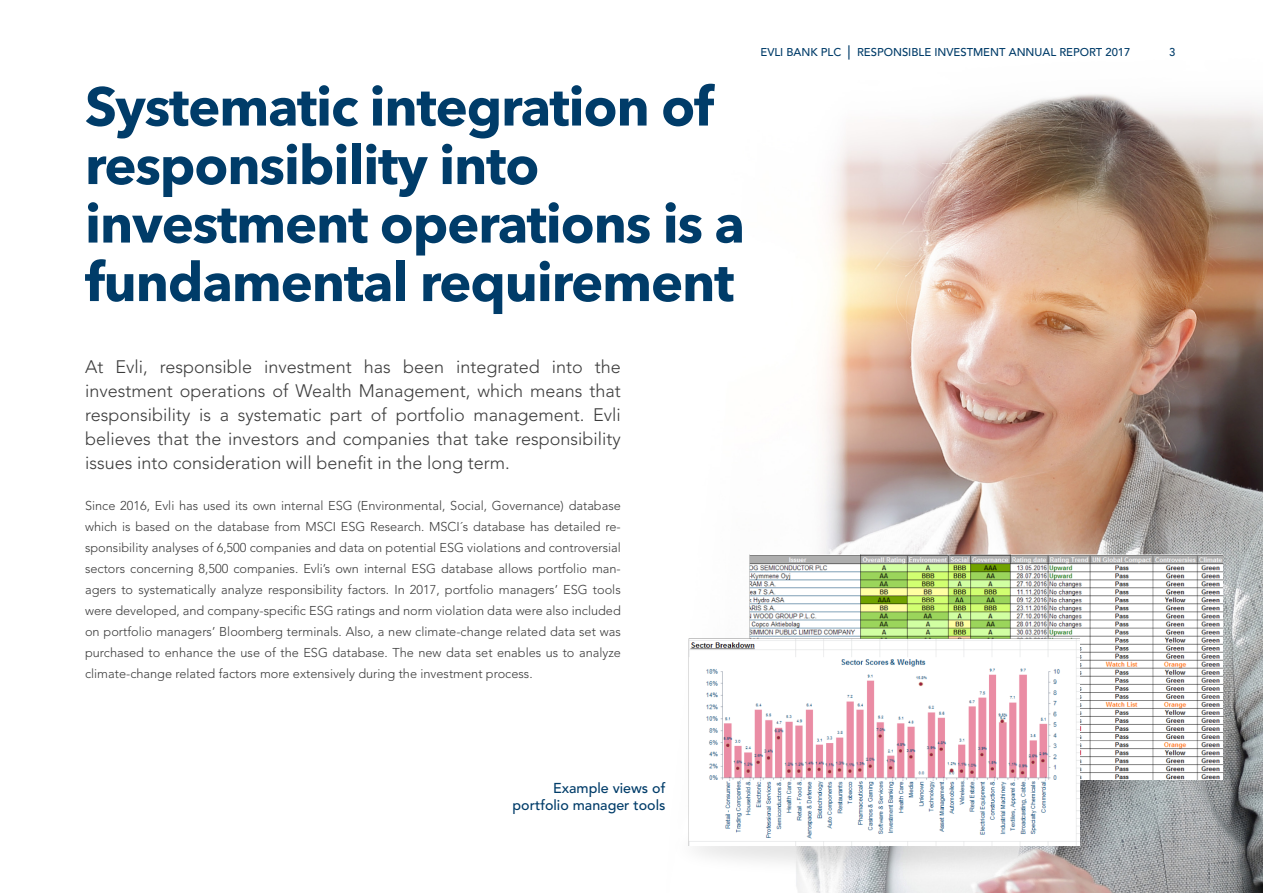
<style>
.page{position:relative;width:1263px;height:893px;background:#fff}
.page>*{position:absolute;margin:0;border:0;box-sizing:border-box;transform-origin:0 0}
.sivun_otsikko{font:700 54px/58.5px "Avenir Next";letter-spacing:-.02em;color:#003c69}
.ingressi{font:300 18px/24px "Avenir LT Std";color:#3c3c3c;text-align:justify}
.Kuvaotsikko{font:500 14.25px/16.5px "Avenir LT Std";color:#003c69;text-align:right}
.t1{font:300 12.75px/21px "Avenir LT Std";color:#3c3c3c;text-align:justify}
.t2{font:500 11.25px "Avenir LT Std";color:#003c69}
.s1{font-size:14.25px}
</style>
<div class="page">
<img style="left:688px;top:94px;width:575px;height:799px">
<img style="left:688px;top:814px;width:407px;height:67px">
<img style="left:1079px;top:779px;width:80px;height:38px">
<img style="left:749px;top:554px;width:474px;height:225px">
<img style="left:689px;top:638px;width:390px;height:208px">
<p class="sivun_otsikko" style="left:85px;top:77px;width:661px">Systematic integration of responsibility into investment operations is a fundamental requirement</p>
<p class="ingressi" style="left:85px;top:355px;width:537px">At Evli, responsible investment has been integrated into the investment operations of Wealth Management, which means that responsibility is a systematic part of portfolio management. Evli believes that the investors and companies that take responsibility issues into consideration will benefit in the long term.</p>
<p class="t1" style="left:85px;top:495px;width:537px">Since 2016, Evli has used its own internal ESG (Environmental, Social, Governance) database which is based on the database from MSCI ESG Research. MSCI´s database has detailed re&shy;sponsibility analyses of 6,500 companies and data on potential ESG violations and controversial sectors concerning 8,500 companies. Evli’s own internal ESG database allows portfolio man&shy;agers to systematically analyze responsibility factors. In 2017, portfolio managers’ ESG tools were developed, and company-specific ESG ratings and norm violation data were also included on portfolio managers’ Bloomberg terminals. Also, a new climate-change related data set was purchased to enhance the use of the ESG database. The new data set enables us to analyze climate-change related factors more extensively during the investment process.</p>
<p class="t2" style="left:760px;top:46px;width:371px">EVLI BANK PLC <span class="s1">|</span> RESPONSIBLE INVESTMENT ANNUAL REPORT 2017</p>
<p class="t2" style="left:1169px;top:46px;width:8px">3</p>
<p class="Kuvaotsikko" style="left:513px;top:780px;width:154px">Example views of portfolio manager tools</p>
</div>
